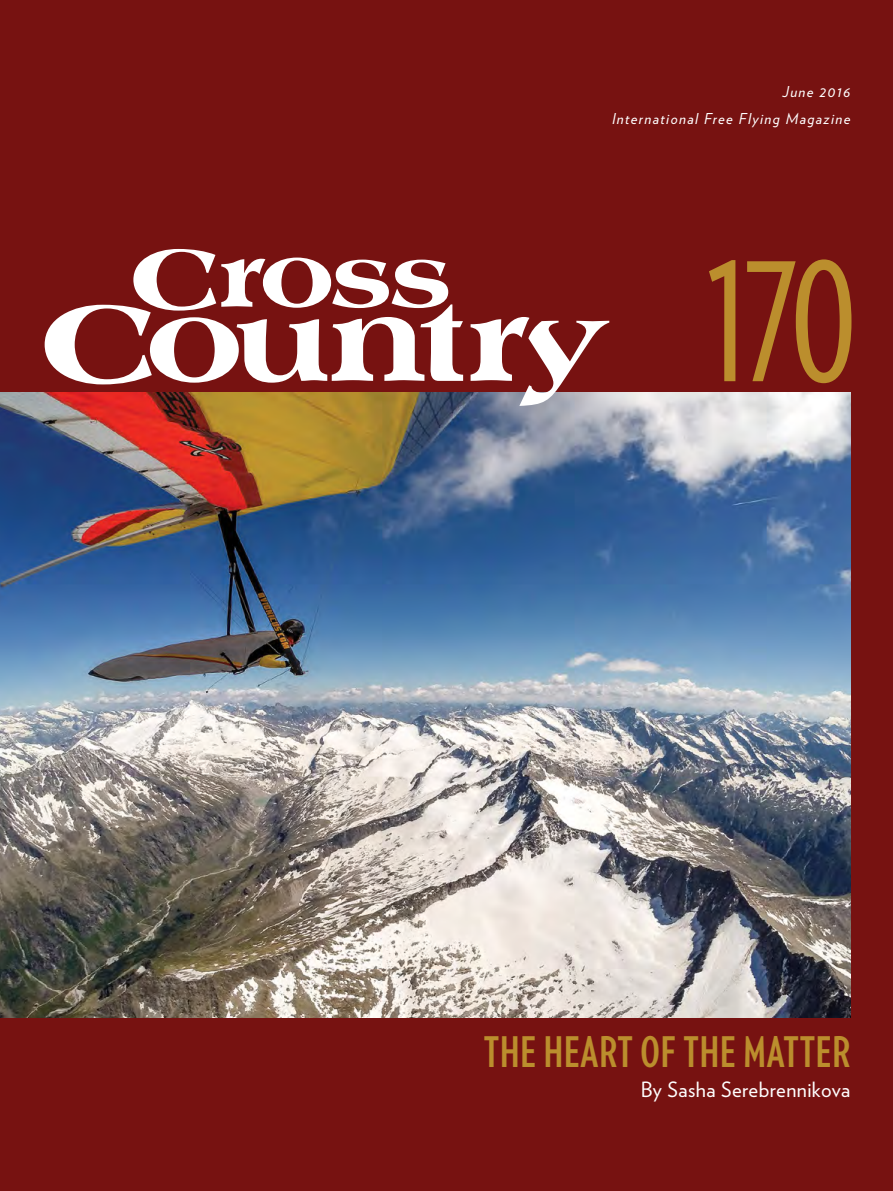
<style>
.page{position:relative;width:893px;height:1191px;background:#771211}
.page>*{position:absolute;margin:0;border:0;box-sizing:border-box;transform-origin:0 0}
.t1{font:166.8px "Verlag Compressed";color:#bb8e2d}
.t2{font:700 42px "Verlag Compressed";letter-spacing:.02em;color:#bb8e2d}
.t3{font:21px "Verlag";letter-spacing:.02em;color:#fff}
.t4{font:italic 15px/27px "Verlag";letter-spacing:.09em;color:#fff;text-align:right}
</style>
<div class="page">
<img style="left:0;top:393px;width:850px;height:624px">
<svg style="left:45px;top:249px;width:418px;height:135px"></svg>
<svg style="left:471px;top:317px;width:138px;height:89px"></svg>
<p class="t4" style="left:612px;top:77px;width:240px">June 2016<br>International Free Flying Magazine</p>
<h1 class="t1" style="left:705px;top:209px;width:153px">170</h1>
<h2 class="t2" style="left:484px;top:1022px;width:368px">THE HEART OF THE MATTER</h2>
<h3 class="t3" style="left:641px;top:1074px;width:211px">By Sasha Serebrennikova</h3>
</div>
